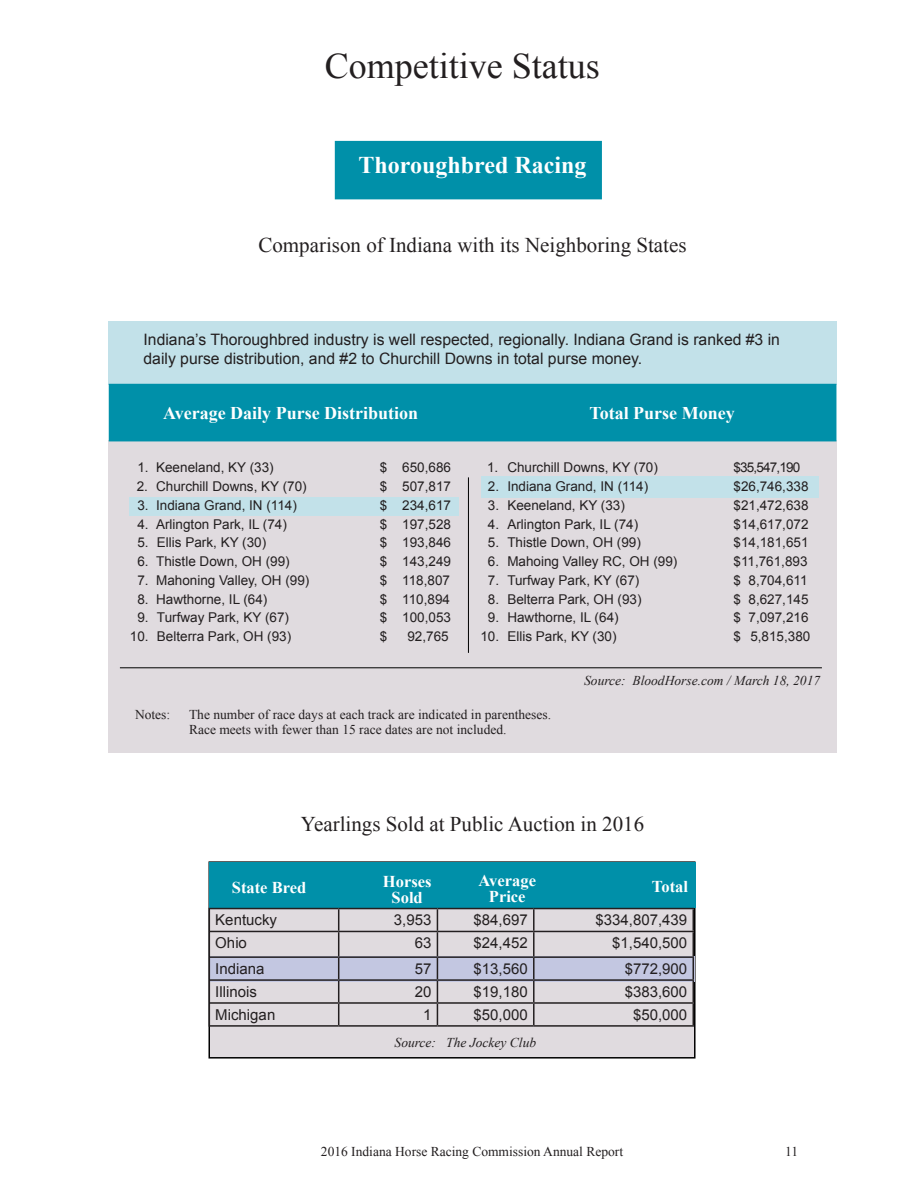
<style>
.page{position:relative;width:918px;height:1188px;background:#fff}
.page>*{position:absolute;margin:0;border:0;box-sizing:border-box;transform-origin:0 0}
.t1{font:36px "Times New Roman";color:#231f20}
.t2{font:700 24px "Times New Roman";color:#fff}
.t3{font:21px "Times New Roman";color:#231f20}
.t4{font:700 18px "Times New Roman";color:#fff}
.t5{font:700 16.5px "Times New Roman";color:#fff}
.t6{font:15.75px/18.9px "Arial";color:#231f20}
.t7{font:15px "Arial";color:#231f20}
.t8{font:13.5px "Arial";color:#231f20}
.t9{font:13.5px "Times New Roman";color:#231f20}
.t10{font:italic 13.5px "Times New Roman";color:#231f20}
</style>
<div class="page">
<div style="left:335px;top:141px;width:267px;height:58px;background:#0090a9"></div>
<div style="left:108px;top:321px;width:729px;height:64px;background:#c2e1e9"></div>
<div style="left:108px;top:440px;width:729px;height:313px;background:#e0dbdf"></div>
<div style="left:208px;top:861px;width:488px;height:198px;background:#e0dbdf;border:2px solid #000"></div>
<div style="left:210px;top:956px;width:484px;height:25px;background:#c3c7e1"></div>
<div style="left:209px;top:862px;width:487px;height:46px;background:#0090a9"></div>
<hr style="left:120px;top:668px;width:702px;height:1px;background:#000">
<hr style="left:468px;top:477px;width:1px;height:176px;background:#000">
<div style="left:109px;top:384px;width:727px;height:57px;background:#0090a9"></div>
<div style="left:481px;top:476px;width:338px;height:21px;background:#c2e1e9"></div>
<div style="left:130px;top:497px;width:329px;height:18px;background:#c2e1e9"></div>
<hr style="left:209px;top:908px;width:130px;height:1px;background:#231f20">
<hr style="left:339px;top:908px;width:98px;height:1px;background:#231f20">
<hr style="left:437px;top:908px;width:97px;height:1px;background:#231f20">
<hr style="left:534px;top:908px;width:160px;height:1px;background:#231f20">
<hr style="left:533px;top:909px;width:2px;height:22px;background:#231f20">
<hr style="left:209px;top:931px;width:130px;height:1px;background:#231f20">
<hr style="left:339px;top:931px;width:98px;height:1px;background:#231f20">
<hr style="left:437px;top:931px;width:97px;height:1px;background:#231f20">
<hr style="left:534px;top:931px;width:160px;height:1px;background:#231f20">
<hr style="left:533px;top:932px;width:2px;height:24px;background:#231f20">
<hr style="left:209px;top:956px;width:130px;height:2px;background:#231f20">
<hr style="left:339px;top:956px;width:98px;height:2px;background:#231f20">
<hr style="left:437px;top:956px;width:97px;height:2px;background:#231f20">
<hr style="left:534px;top:956px;width:160px;height:2px;background:#231f20">
<hr style="left:533px;top:958px;width:2px;height:21px;background:#231f20">
<hr style="left:209px;top:979px;width:130px;height:2px;background:#231f20">
<hr style="left:339px;top:979px;width:98px;height:2px;background:#231f20">
<hr style="left:437px;top:979px;width:97px;height:2px;background:#231f20">
<hr style="left:534px;top:979px;width:160px;height:2px;background:#231f20">
<hr style="left:533px;top:981px;width:2px;height:21px;background:#231f20">
<hr style="left:209px;top:1002px;width:130px;height:2px;background:#231f20">
<svg style="left:209px;top:909px;width:1px;height:116px"></svg>
<hr style="left:339px;top:1002px;width:98px;height:2px;background:#231f20">
<svg style="left:338px;top:909px;width:1px;height:116px"></svg>
<hr style="left:437px;top:1002px;width:97px;height:2px;background:#231f20">
<svg style="left:437px;top:909px;width:1px;height:116px"></svg>
<hr style="left:534px;top:1002px;width:160px;height:2px;background:#231f20">
<hr style="left:533px;top:1004px;width:2px;height:21px;background:#231f20">
<svg style="left:693px;top:909px;width:1px;height:116px"></svg>
<hr style="left:209px;top:1025px;width:130px;height:2px;background:#231f20">
<hr style="left:339px;top:1025px;width:98px;height:2px;background:#231f20">
<hr style="left:437px;top:1025px;width:97px;height:2px;background:#231f20">
<hr style="left:534px;top:1025px;width:160px;height:2px;background:#231f20">
<p class="t1" style="left:325px;top:42px;width:277px">Competitive Status</p>
<p class="t2" style="left:359px;top:148px;width:229px">Thoroughbred Racing</p>
<p class="t3" style="left:258px;top:231px;width:430px">Comparison of Indiana with its Neighboring States</p>
<p class="t6" style="left:144px;top:330px;width:638px">Indiana’s Thoroughbred industry is well respected, regionally. Indiana Grand is ranked #3 in daily purse distribution, and #2 to Churchill Downs in total purse money.</p>
<p class="t4" style="left:163px;top:400px;width:257px">Average Daily Purse Distribution</p>
<p class="t4" style="left:589px;top:401px;width:147px">Total Purse Money</p>
<p class="t8" style="left:137px;top:459px;width:138px">1. Keeneland, KY (33)</p>
<p class="t8" style="left:380px;top:459px;width:73px">$ 650,686</p>
<p class="t8" style="left:137px;top:478px;width:171px">2. Churchill Downs, KY (70)</p>
<p class="t8" style="left:380px;top:478px;width:73px">$ 507,817</p>
<p class="t8" style="left:137px;top:496px;width:161px">3. Indiana Grand, IN (114)</p>
<p class="t8" style="left:380px;top:496px;width:73px">$ 234,617</p>
<p class="t8" style="left:137px;top:515px;width:151px">4. Arlington Park, IL (74)</p>
<p class="t8" style="left:380px;top:515px;width:73px">$ 197,528</p>
<p class="t8" style="left:137px;top:534px;width:130px">5. Ellis Park, KY (30)</p>
<p class="t8" style="left:380px;top:534px;width:73px">$ 193,846</p>
<p class="t8" style="left:137px;top:553px;width:154px">6. Thistle Down, OH (99)</p>
<p class="t8" style="left:380px;top:553px;width:73px">$ 143,249</p>
<p class="t8" style="left:137px;top:571px;width:173px">7. Mahoning Valley, OH (99)</p>
<p class="t8" style="left:380px;top:571px;width:72px">$ 118,807</p>
<p class="t8" style="left:137px;top:590px;width:131px">8. Hawthorne, IL (64)</p>
<p class="t8" style="left:380px;top:590px;width:72px">$ 110,894</p>
<p class="t8" style="left:137px;top:609px;width:153px">9. Turfway Park, KY (67)</p>
<p class="t8" style="left:380px;top:609px;width:73px">$ 100,053</p>
<p class="t8" style="left:130px;top:628px;width:163px">10. Belterra Park, OH (93)</p>
<p class="t8" style="left:380px;top:628px;width:9px">$</p>
<p class="t8" style="left:407px;top:628px;width:43px">92,765</p>
<p class="t8" style="left:487px;top:459px;width:172px">1. Churchill Downs, KY (70)</p>
<p class="t8" style="left:734px;top:459px;width:68px">$35,547,190</p>
<p class="t8" style="left:488px;top:478px;width:162px">2. Indiana Grand, IN (114)</p>
<p class="t8" style="left:734px;top:478px;width:77px">$26,746,338</p>
<p class="t8" style="left:488px;top:496px;width:139px">3. Keeneland, KY (33)</p>
<p class="t8" style="left:734px;top:496px;width:77px">$21,472,638</p>
<p class="t8" style="left:488px;top:515px;width:152px">4. Arlington Park, IL (74)</p>
<p class="t8" style="left:734px;top:515px;width:77px">$14,617,072</p>
<p class="t8" style="left:488px;top:534px;width:155px">5. Thistle Down, OH (99)</p>
<p class="t8" style="left:734px;top:534px;width:77px">$14,181,651</p>
<p class="t8" style="left:488px;top:553px;width:191px">6. Mahoing Valley RC, OH (99)</p>
<p class="t8" style="left:733px;top:553px;width:76px">$11,761,893</p>
<p class="t8" style="left:488px;top:571px;width:153px">7. Turfway Park, KY (67)</p>
<p class="t8" style="left:734px;top:571px;width:76px">$ 8,704,611</p>
<p class="t8" style="left:488px;top:590px;width:155px">8. Belterra Park, OH (93)</p>
<p class="t8" style="left:734px;top:590px;width:77px">$ 8,627,145</p>
<p class="t8" style="left:488px;top:609px;width:132px">9. Hawthorne, IL (64)</p>
<p class="t8" style="left:734px;top:609px;width:77px">$ 7,097,216</p>
<p class="t8" style="left:480px;top:628px;width:138px">10. Ellis Park, KY (30)</p>
<p class="t8" style="left:734px;top:628px;width:78px">$ 5,815,380</p>
<p class="t10" style="left:584px;top:672px;width:237px">Source: BloodHorse.com / March 18, 2017</p>
<p class="t9" style="left:135px;top:705px;width:37px">Notes:</p>
<p class="t9" style="left:189px;top:705px;width:364px">The number of race days at each track are indicated in parentheses.</p>
<p class="t9" style="left:189px;top:721px;width:319px">Race meets with fewer than 15 race dates are not included.</p>
<p class="t3" style="left:301px;top:810px;width:345px">Yearlings Sold at Public Auction in 2016</p>
<p class="t5" style="left:232px;top:876px;width:76px">State Bred</p>
<p class="t5" style="left:479px;top:869px;width:59px">Average</p>
<p class="t5" style="left:489px;top:886px;width:38px">Price</p>
<p class="t5" style="left:383px;top:870px;width:50px">Horses</p>
<p class="t5" style="left:392px;top:886px;width:33px">Sold</p>
<p class="t5" style="left:652px;top:875px;width:38px">Total</p>
<p class="t7" style="left:215px;top:910px;width:63px">Kentucky</p>
<p class="t7" style="left:394px;top:910px;width:39px">3,953</p>
<p class="t7" style="left:474px;top:910px;width:56px">$84,697</p>
<p class="t7" style="left:596px;top:910px;width:93px">$334,807,439</p>
<p class="t7" style="left:215px;top:933px;width:33px">Ohio</p>
<p class="t7" style="left:415px;top:933px;width:18px">63</p>
<p class="t7" style="left:474px;top:933px;width:56px">$24,452</p>
<p class="t7" style="left:612px;top:933px;width:77px">$1,540,500</p>
<p class="t7" style="left:215px;top:959px;width:51px">Indiana</p>
<p class="t7" style="left:415px;top:959px;width:18px">57</p>
<p class="t7" style="left:474px;top:959px;width:56px">$13,560</p>
<p class="t7" style="left:625px;top:959px;width:64px">$772,900</p>
<p class="t7" style="left:215px;top:982px;width:43px">Illinois</p>
<p class="t7" style="left:415px;top:982px;width:18px">20</p>
<p class="t7" style="left:474px;top:982px;width:56px">$19,180</p>
<p class="t7" style="left:625px;top:982px;width:64px">$383,600</p>
<p class="t7" style="left:215px;top:1005px;width:62px">Michigan</p>
<p class="t7" style="left:423px;top:1005px;width:10px">1</p>
<p class="t7" style="left:474px;top:1005px;width:56px">$50,000</p>
<p class="t7" style="left:633px;top:1005px;width:56px">$50,000</p>
<p class="t10" style="left:395px;top:1033px;width:143px">Source: The Jockey Club</p>
<p class="t9" style="left:321px;top:1142px;width:304px">2016 Indiana Horse Racing Commission Annual Report</p>
<p class="t9" style="left:785px;top:1142px;width:14px">11</p>
</div>
